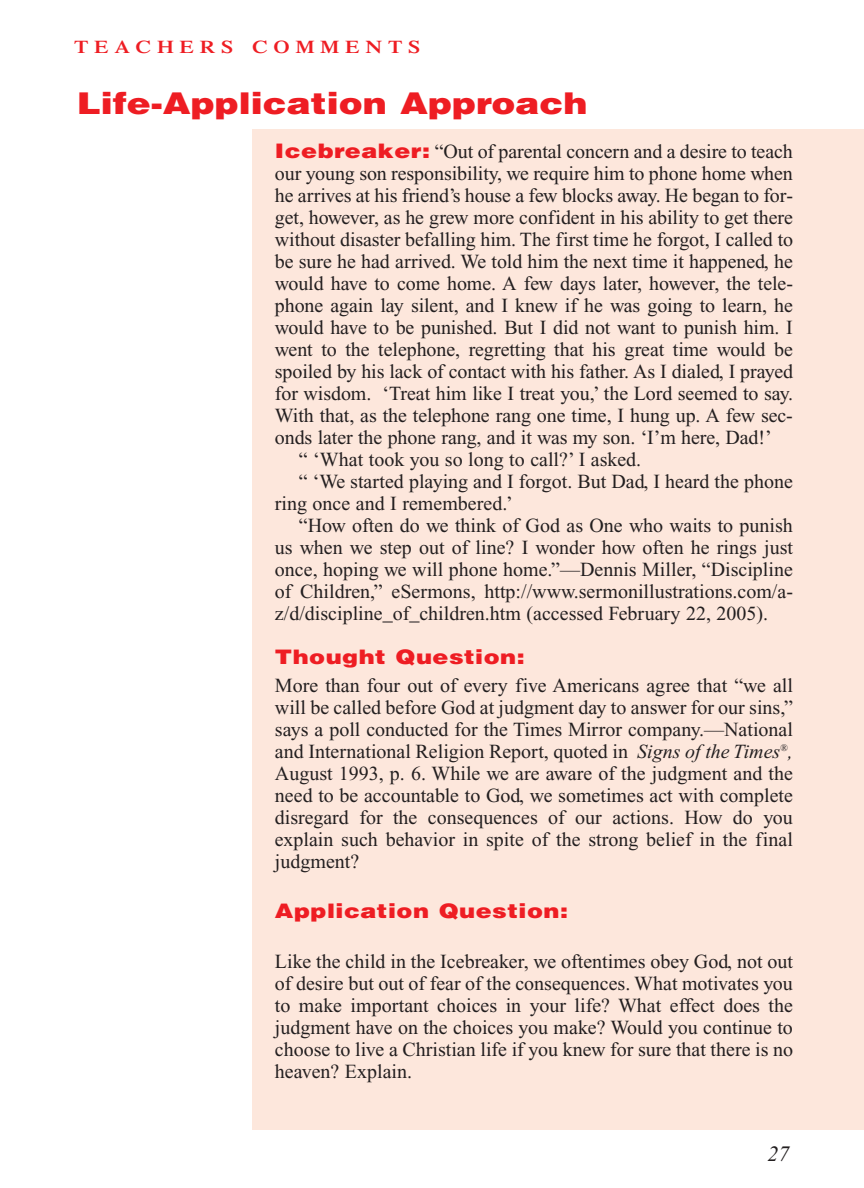
<style>
.page{position:relative;width:864px;height:1188px;background:#fff}
.page>*{position:absolute;margin:0;border:0;box-sizing:border-box;transform-origin:0 0}
.t1{font:900 30px "Helvetica";color:#ee1d23;scale:1.2 1}
.t2{font:italic 22px "Times New Roman";color:#231f20}
.t3{font:20px/22px "Times New Roman";letter-spacing:-.005em;color:#231f20;text-align:justify}
.t4{font:900 20px "Helvetica";letter-spacing:.02em;color:#ee1d23;scale:1.2 1}
.t5{font:600 18px "Times";letter-spacing:.265em;color:#ee1d23;scale:1.2 1}
.s1{font-family:"Helvetica";font-weight:900;color:#ee1d23}
.s2{font-style:italic}
</style>
<div class="page">
<div style="left:252px;top:130px;width:612px;height:1000px;background:#fde7dc"></div>
<hr style="left:0;top:929px;width:1px;height:173px;background:#fde7dc">
<p class="t5" style="left:74px;top:40px;width:290px">TEACHERS COMMENTS</p>
<h1 class="t1" style="left:77px;top:86px;width:427px">Life-Application Approach</h1>
<p class="t3" style="left:275px;top:143px;width:520px"><span class="s1">Icebreaker:</span> “Out of parental concern and a desire to teach</p>
<p class="t3" style="left:275px;top:165px;width:520px">our young son responsibility, we require him to phone home when</p>
<p class="t3" style="left:275px;top:187px;width:520px">he arrives at his friend’s house a few blocks away. He began to for-</p>
<p class="t3" style="left:275px;top:209px;width:520px">get, however, as he grew more confident in his ability to get there</p>
<p class="t3" style="left:275px;top:231px;width:520px">without disaster befalling him. The first time he forgot, I called to</p>
<p class="t3" style="left:275px;top:253px;width:519px">be sure he had arrived. We told him the next time it happened, he</p>
<p class="t3" style="left:275px;top:275px;width:520px">would have to come home. A few days later, however, the tele-</p>
<p class="t3" style="left:275px;top:297px;width:520px">phone again lay silent, and I knew if he was going to learn, he</p>
<p class="t3" style="left:275px;top:319px;width:519px">would have to be punished. But I did not want to punish him. I</p>
<p class="t3" style="left:275px;top:341px;width:520px">went to the telephone, regretting that his great time would be</p>
<p class="t3" style="left:275px;top:363px;width:520px">spoiled by his lack of contact with his father. As I dialed, I prayed</p>
<p class="t3" style="left:275px;top:385px;width:520px">for wisdom. ‘Treat him like I treat you,’ the Lord seemed to say.</p>
<p class="t3" style="left:275px;top:407px;width:520px">With that, as the telephone rang one time, I hung up. A few sec-</p>
<p class="t3" style="left:275px;top:429px;width:498px">onds later the phone rang, and it was my son. ‘I’m here, Dad!’</p>
<p class="t3" style="left:299px;top:451px;width:344px">“ ‘What took you so long to call?’ I asked.</p>
<p class="t3" style="left:299px;top:473px;width:496px">“ ‘We started playing and I forgot. But Dad, I heard the phone</p>
<p class="t3" style="left:275px;top:495px;width:239px">ring once and I remembered.’</p>
<p class="t3" style="left:299px;top:517px;width:496px">“How often do we think of God as One who waits to punish</p>
<p class="t3" style="left:275px;top:539px;width:520px">us when we step out of line? I wonder how often he rings just</p>
<p class="t3" style="left:275px;top:561px;width:520px">once, hoping we will phone home.”—Dennis Miller, “Discipline</p>
<p class="t3" style="left:275px;top:583px;width:520px">of Children,” eSermons, http://www.sermonillustrations.com/a-</p>
<p class="t3" style="left:275px;top:605px;width:495px">z/d/discipline_of_children.htm (accessed February 22, 2005).</p>
<p class="t4" style="left:275px;top:646px;width:210px">Thought Question:</p>
<p class="t3" style="left:275px;top:677px;width:520px">More than four out of every five Americans agree that “we all will be called before God at judgment day to answer for our sins,” says a poll conducted for the Times Mirror company.—National and International Religion Report, quoted in <span class="s2">Signs of the Times</span><sup>®</sup><span class="s2">, </span>August 1993, p. 6. While we are aware of the judgment and the need to be accountable to God, we sometimes act with complete disregard for the consequences of our actions. How do you explain such behavior in spite of the strong belief in the final judgment?</p>
<p class="t4" style="left:275px;top:900px;width:246px">Application Question:</p>
<p class="t3" style="left:275px;top:953px;width:520px">Like the child in the Icebreaker, we oftentimes obey God, not out of desire but out of fear of the consequences. What motivates you to make important choices in your life? What effect does the judgment have on the choices you make? Would you continue to choose to live a Christian life if you knew for sure that there is no heaven? Explain.</p>
<p class="t2" style="left:767px;top:1146px;width:23px">27</p>
</div>
